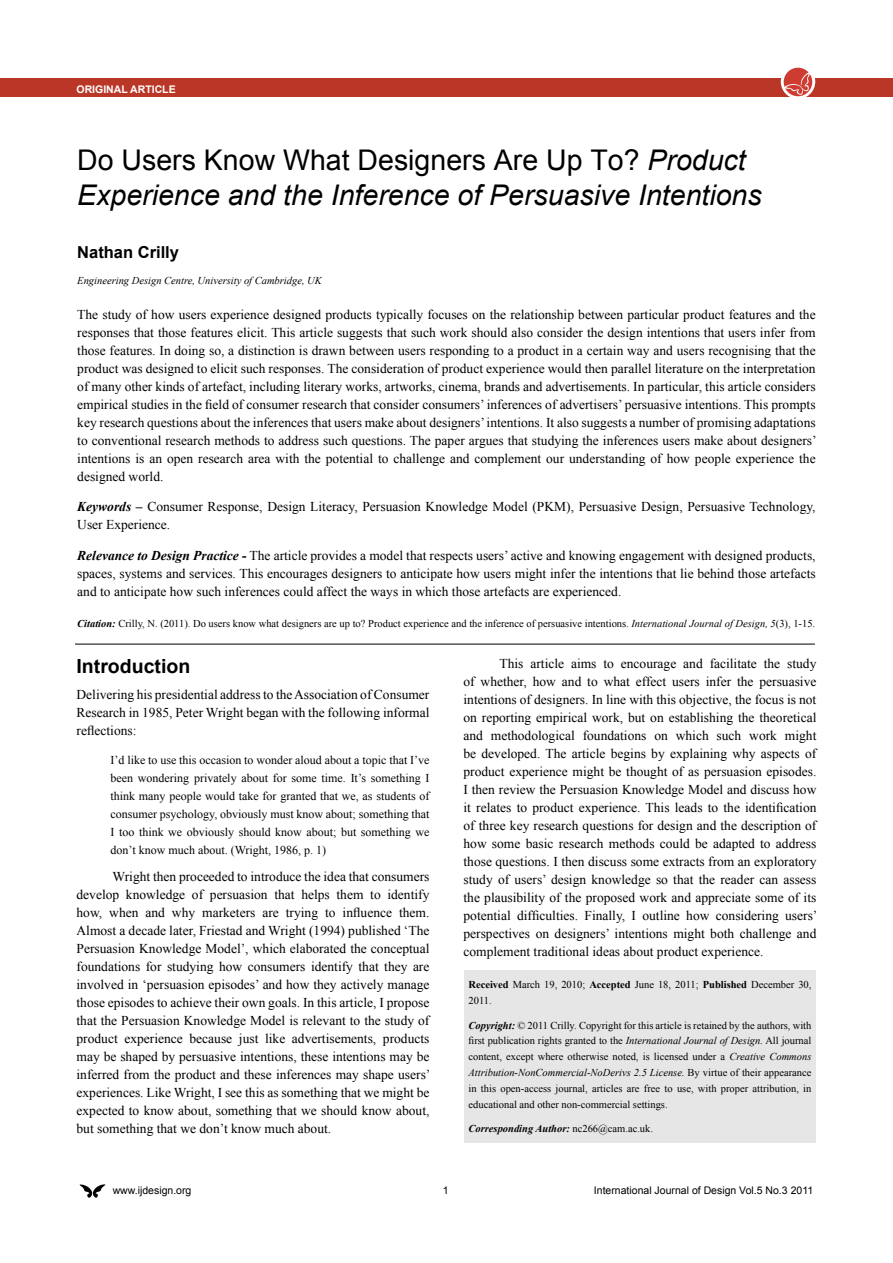
<style>
.page{position:relative;width:893px;height:1263px;background:#fff}
.page>*{position:absolute;margin:0;border:0;box-sizing:border-box;transform-origin:0 0}
.t1{font:italic 28.5px/34.2px "Arial";color:#000}
.t2{font:700 19.5px "Arial";color:#000}
.t3{font:700 16.5px "Arial";color:#000}
.t4{font:13.5px/18px "Times New Roman";color:#000;text-align:justify}
.t5{font:12px/18px "Times New Roman";color:#000;text-align:justify}
.t6{font:10.5px/15.9px "Times New Roman";color:#000}
.t7{font:10.5px "Arial";color:#000}
.t8{font:italic 10.5px "Times New Roman";color:#000}
.t9{font:italic 700 10.5px "Times New Roman";color:#000}
.t10{font:700 10.5px "Arial";color:#fff}
.s1{font-style:normal}
.s2{font-weight:700;font-style:italic}
.s3{font-style:italic}
.s4{font-weight:700}
.s5{font-weight:400;font-style:normal}
</style>
<div class="page">
<svg style="left:80px;top:1184px;width:25px;height:14px"></svg>
<div style="left:0;top:78px;width:893px;height:19px;background:#ba3626"></div>
<svg style="left:781px;top:64px;width:34px;height:35px"></svg>
<div style="left:784px;top:68px;width:28px;height:28px;background:#ce3c31;border-radius:50%"></div>
<svg style="left:784px;top:72px;width:26px;height:23px"></svg>
<div style="left:464px;top:970px;width:352px;height:173px;background:#e5e6e5"></div>
<hr style="left:75px;top:644px;width:740px;height:1px;background:#000">
<p class="t10" style="left:77px;top:82px;width:101px">ORIGINAL ARTICLE</p>
<h1 class="t1" style="left:77px;top:144px;width:686px"><span class="s1">Do Users Know What Designers Are Up To?</span> Product<br>Experience and the Inference of Persuasive Intentions</h1>
<p class="t3" style="left:77px;top:242px;width:103px">Nathan Crilly</p>
<p class="t8" style="left:77px;top:273px;width:246px">Engineering Design Centre, University of Cambridge, UK</p>
<p class="t4" style="left:77px;top:305px;width:741px">The study of how users experience designed products typically focuses on the relationship between particular product features and the responses that those features elicit. This article suggests that such work should also consider the design intentions that users infer from those features. In doing so, a distinction is drawn between users responding to a product in a certain way and users recognising that the product was designed to elicit such responses. The consideration of product experience would then parallel literature on the interpretation of many other kinds of artefact, including literary works, artworks, cinema, brands and advertisements. In particular, this article considers empirical studies in the field of consumer research that consider consumers’ inferences of advertisers’ persuasive intentions. This prompts key research questions about the inferences that users make about designers’ intentions. It also suggests a number of promising adaptations to conventional research methods to address such questions. The paper argues that studying the inferences users make about designers’ intentions is an open research area with the potential to challenge and complement our understanding of how people experience the designed world.</p>
<p class="t4" style="left:77px;top:498px;width:740px"><span class="s2">Keywords –</span> Consumer Response, Design Literacy, Persuasion Knowledge Model (PKM), Persuasive Design, Persuasive Technology,<br>User Experience.</p>
<p class="t4" style="left:77px;top:546px;width:740px"><span class="s2">Relevance to Design Practice -</span> The article provides a model that respects users’ active and knowing engagement with designed products, spaces, systems and services. This encourages designers to anticipate how users might infer the intentions that lie behind those artefacts and to anticipate how such inferences could affect the ways in which those artefacts are experienced.</p>
<p class="t6" style="left:77px;top:615px;width:739px"><span class="s2">Citation:</span> Crilly, N. (2011). Do users know what designers are up to? Product experience and the inference of persuasive intentions. <span class="s3">International Journal of Design, 5</span>(3), 1-15.</p>
<h2 class="t2" style="left:77px;top:653px;width:115px">Introduction</h2>
<p class="t4" style="left:77px;top:686px;width:354px">Delivering his presidential address to the Association of Consumer Research in 1985, Peter Wright began with the following informal reflections:</p>
<p class="t5" style="left:111px;top:751px;width:320px">I’d like to use this occasion to wonder aloud about a topic that I’ve been wondering privately about for some time. It’s something I think many people would take for granted that we, as students of consumer psychology, obviously must know about; something that I too think we obviously should know about; but something we don’t know much about. (Wright, 1986, p. 1)</p>
<p class="t4" style="left:77px;top:867px;width:355px;text-indent:36px">Wright then proceeded to introduce the idea that consumers develop knowledge of persuasion that helps them to identify how, when and why marketers are trying to influence them.<br>Almost a decade later, Friestad and Wright (1994) published ‘The Persuasion Knowledge Model’, which elaborated the conceptual foundations for studying how consumers identify that they are involved in ‘persuasion episodes’ and how they actively manage those episodes to achieve their own goals. In this article, I propose that the Persuasion Knowledge Model is relevant to the study of product experience because just like advertisements, products may be shaped by persuasive intentions, these intentions may be inferred from the product and these inferences may shape users’ experiences. Like Wright, I see this as something that we might be expected to know about, something that we should know about, but something that we don’t know much about.</p>
<p class="t4" style="left:463px;top:654px;width:355px;text-indent:36px">This article aims to encourage and facilitate the study of whether, how and to what effect users infer the persuasive intentions of designers. In line with this objective, the focus is not on reporting empirical work, but on establishing the theoretical and methodological foundations on which such work might be developed. The article begins by explaining why aspects of product experience might be thought of as persuasion episodes.<br>I then review the Persuasion Knowledge Model and discuss how it relates to product experience. This leads to the identification of three key research questions for design and the description of how some basic research methods could be adapted to address those questions. I then discuss some extracts from an exploratory study of users’ design knowledge so that the reader can assess the plausibility of the proposed work and appreciate some of its potential difficulties. Finally, I outline how considering users’ perspectives on designers’ intentions might both challenge and complement traditional ideas about product experience.</p>
<p class="t6" style="left:468px;top:977px;width:344px"><span class="s4">Received</span> March 19, 2010; <span class="s4">Accepted</span> June 18, 2011; <span class="s4">Published</span> December 30,<br>2011.</p>
<p class="t6" style="left:468px;top:1017px;width:344px;text-align:justify"><span class="s2">Copyright:</span> © 2011 Crilly. Copyright for this article is retained by the authors, with first publication rights granted to the <span class="s3">International Journal of Design.</span> All journal content, except where otherwise noted, is licensed under a <span class="s3">Creative Commons Attribution-NonCommercial-NoDerivs 2.5 License.</span> By virtue of their appearance in this open-access journal, articles are free to use, with proper attribution, in educational and other non-commercial settings.</p>
<p class="t9" style="left:468px;top:1121px;width:186px">Corresponding Author: <span class="s5">nc266@cam.ac.uk.</span></p>
<p class="t7" style="left:113px;top:1184px;width:80px">www.ijdesign.org</p>
<p class="t7" style="left:443px;top:1184px;width:7px">1</p>
<p class="t7" style="left:594px;top:1184px;width:221px">International Journal of Design Vol.5 No.3 2011</p>
</div>
